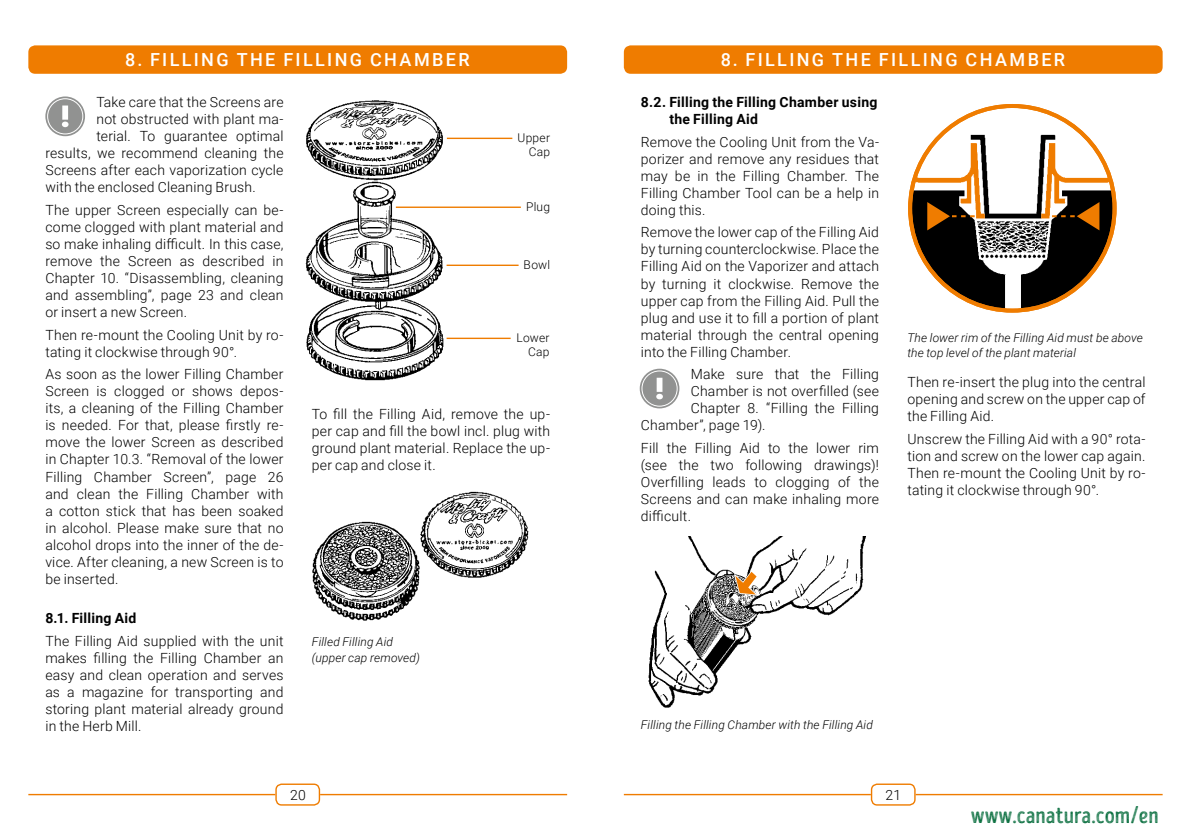
<style>
.page{position:relative;width:1191px;height:840px;background:#fff}
.page>*{position:absolute;margin:0;border:0;box-sizing:border-box;transform-origin:0 0}
.t1{font:24px "Intro Head B L Base";color:#076d3d}
.t2{font:500 18px "Roboto";letter-spacing:.13em;color:#fff}
.t3{font:300 14px/17px "Roboto";letter-spacing:.015em;color:#000;text-align:justify}
.t4{font:700 14px/17px "Roboto";letter-spacing:.02em;color:#000}
.t5{font:italic 300 12px/15.2px "Roboto";letter-spacing:.01em;color:#000}
.t6{font:300 12px/14.4px "Roboto";letter-spacing:.02em;color:#000;text-align:right}
</style>
<div class="page">
<div style="left:275px;top:783px;width:45px;height:22px;border:1px solid #ef7c00;border-radius:6px"></div>
<hr style="left:28px;top:793px;width:247px;height:1px;background:#ef7c00">
<hr style="left:320px;top:793px;width:247px;height:1px;background:#ef7c00">
<div style="left:871px;top:783px;width:44px;height:22px;border:1px solid #ef7c00;border-radius:6px"></div>
<hr style="left:624px;top:793px;width:247px;height:1px;background:#ef7c00">
<hr style="left:915px;top:793px;width:247px;height:1px;background:#ef7c00">
<img style="left:305px;top:100px;width:147px;height:281px">
<img style="left:648px;top:536px;width:218px;height:172px">
<svg style="left:724px;top:569px;width:36px;height:38px"></svg>
<div style="left:28px;top:45px;width:539px;height:29px;background:#ef7c00;border-radius:7px"></div>
<svg style="left:45px;top:96px;width:40px;height:40px"></svg>
<svg style="left:62px;top:105px;width:7px;height:22px"></svg>
<div style="left:47px;top:98px;width:36px;height:36px;border:1px solid #fff;border-radius:50%"></div>
<img style="left:312px;top:521px;width:108px;height:100px">
<img style="left:417px;top:491px;width:112px;height:90px">
<hr style="left:447px;top:137px;width:65px;height:2px;background:#ef7c00">
<hr style="left:396px;top:206px;width:125px;height:2px;background:#ef7c00">
<hr style="left:446px;top:337px;width:64px;height:2px;background:#ef7c00">
<hr style="left:446px;top:264px;width:72px;height:2px;background:#ef7c00">
<svg style="left:639px;top:368px;width:40px;height:40px"></svg>
<svg style="left:656px;top:377px;width:7px;height:22px"></svg>
<div style="left:641px;top:370px;width:36px;height:36px;border:1px solid #fff;border-radius:50%"></div>
<div style="left:624px;top:45px;width:538px;height:29px;background:#ef7c00;border-radius:7px"></div>
<img style="left:910px;top:117px;width:204px;height:193px">
<svg style="left:1052px;top:202px;width:47px;height:28px"></svg>
<svg style="left:927px;top:202px;width:47px;height:28px"></svg>
<p class="t2" style="left:125px;top:47px;width:346px">8. FILLING THE FILLING CHAMBER</p>
<p class="t3" style="left:96px;top:93px;width:189px">Take care that the Screens are</p>
<p class="t3" style="left:96px;top:110px;width:189px">not obstructed with plant ma-</p>
<p class="t3" style="left:96px;top:127px;width:189px">terial. To guarantee optimal</p>
<p class="t3" style="left:45px;top:144px;width:240px">results, we recommend cleaning the</p>
<p class="t3" style="left:45px;top:161px;width:240px">Screens after each vaporization cycle</p>
<p class="t3" style="left:45px;top:178px;width:212px">with the enclosed Cleaning Brush.</p>
<p class="t3" style="left:45px;top:201px;width:240px">The upper Screen especially can be&shy;come clogged with plant material and so make inhaling difficult. In this case, remove the Screen as described in Chapter 10. “Disassembling, cleaning and assembling”, page 23 and clean or insert a new Screen.</p>
<p class="t3" style="left:45px;top:325px;width:240px">Then re-mount the Cooling Unit by ro&shy;tating it clockwise through 90°.</p>
<p class="t3" style="left:45px;top:365px;width:240px">As soon as the lower Filling Chamber Screen is clogged or shows depos&shy;its, a cleaning of the Filling Chamber is needed. For that, please firstly re&shy;move the lower Screen as described in Chapter 10.3. “Removal of the lower Filling Chamber Screen”, page 26 and clean the Filling Chamber with a cotton stick that has been soaked in alcohol. Please make sure that no alcohol drops into the inner of the de&shy;vice. After cleaning, a new Screen is to be inserted.</p>
<p class="t4" style="left:45px;top:609px;width:93px">8.1. Filling Aid</p>
<p class="t3" style="left:45px;top:631px;width:240px">The Filling Aid supplied with the unit makes filling the Filling Chamber an easy and clean operation and serves as a magazine for transporting and storing plant material already ground in the Herb Mill.</p>
<p class="t6" style="left:517px;top:130px;width:34px">Upper<br>Cap</p>
<p class="t6" style="left:526px;top:199px;width:26px">Plug</p>
<p class="t6" style="left:523px;top:257px;width:28px">Bowl</p>
<p class="t6" style="left:516px;top:330px;width:35px">Lower<br>Cap</p>
<p class="t3" style="left:312px;top:405px;width:240px">To fill the Filling Aid, remove the up&shy;per cap and fill the bowl incl. plug with ground plant material. Replace the up&shy;per cap and close it.</p>
<p class="t5" style="left:312px;top:633px;width:110px">Filled Filling Aid (upper cap removed)</p>
<p class="t2" style="left:720px;top:47px;width:346px">8. FILLING THE FILLING CHAMBER</p>
<p class="t4" style="left:669px;top:93px;width:210px;text-indent:-28px">8.2. Filling the Filling Chamber using the Filling Aid</p>
<p class="t3" style="left:641px;top:133px;width:240px">Remove the Cooling Unit from the Va&shy;porizer and remove any residues that may be in the Filling Chamber. The Filling Chamber Tool can be a help in doing this.</p>
<p class="t3" style="left:641px;top:223px;width:240px">Remove the lower cap of the Filling Aid by turning counterclockwise. Place the Filling Aid on the Vaporizer and attach by turning it clockwise. Remove the upper cap from the Filling Aid. Pull the plug and use it to fill a portion of plant material through the central opening into the Filling Chamber.</p>
<p class="t3" style="left:691px;top:365px;width:190px">Make sure that the Filling</p>
<p class="t3" style="left:691px;top:382px;width:190px">Chamber is not overfilled (see</p>
<p class="t3" style="left:691px;top:399px;width:190px">Chapter 8. “Filling the Filling</p>
<p class="t3" style="left:641px;top:416px;width:126px">Chamber”, page 19).</p>
<p class="t3" style="left:641px;top:439px;width:240px">Fill the Filling Aid to the lower rim (see the two following drawings)!<br>Overfilling leads to clogging of the Screens and can make inhaling more difficult.</p>
<p class="t5" style="left:907px;top:329px;width:237px">The lower rim of the Filling Aid must be above the top level of the plant material</p>
<p class="t3" style="left:907px;top:373px;width:240px">Then re-insert the plug into the central opening and screw on the upper cap of the Filling Aid.</p>
<p class="t3" style="left:907px;top:430px;width:240px">Unscrew the Filling Aid with a 90° rota&shy;tion and screw on the lower cap again.<br>Then re-mount the Cooling Unit by ro&shy;tating it clockwise through 90°.</p>
<p class="t5" style="left:641px;top:716px;width:233px">Filling the Filling Chamber with the Filling Aid</p>
<p class="t3" style="left:290px;top:785px;width:17px">20</p>
<p class="t3" style="left:885px;top:785px;width:17px">21</p>
<h1 class="t1" style="left:970px;top:800px;width:190px">www.canatura.com/en</h1>
</div>
